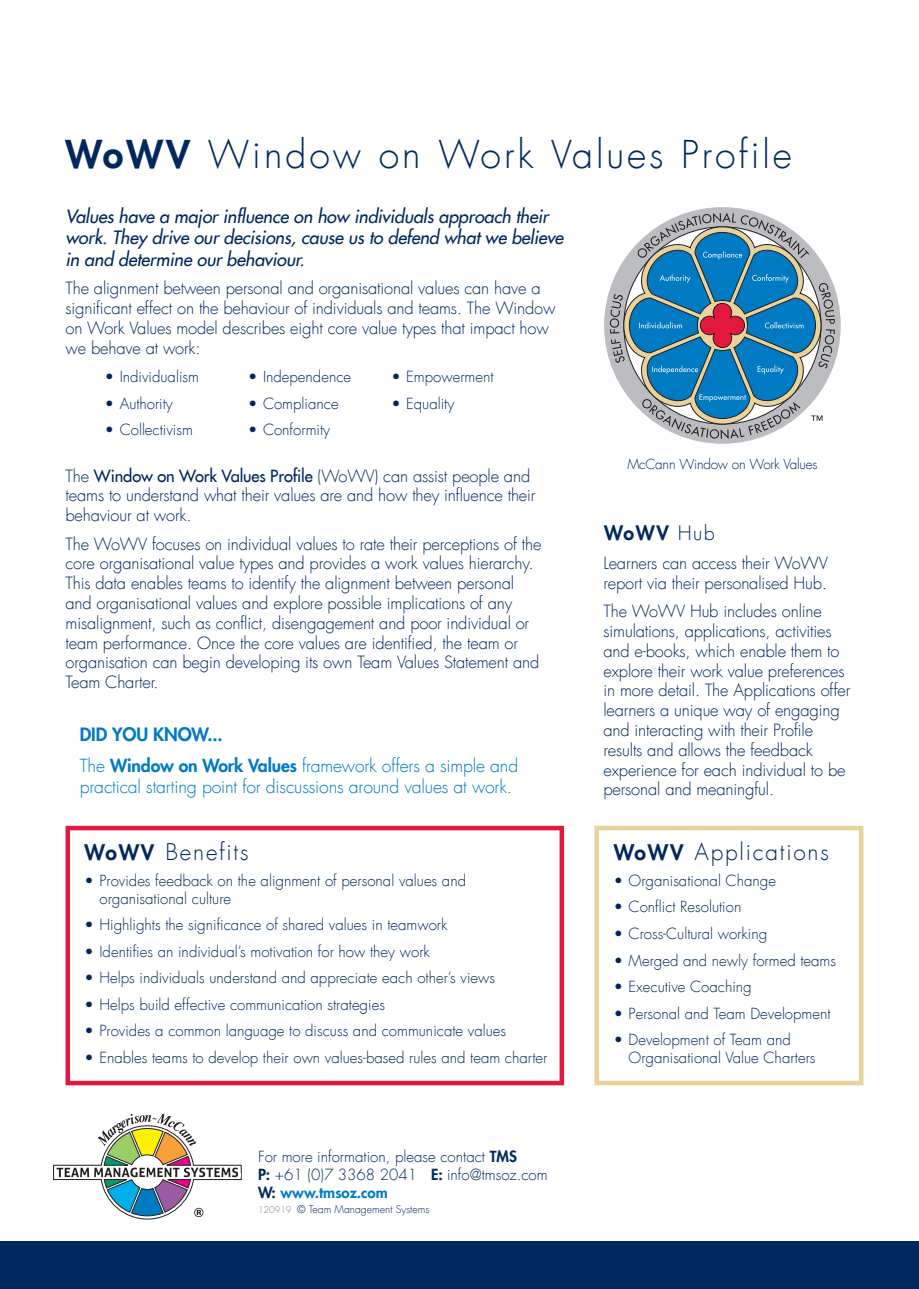
<style>
.page{position:relative;width:919px;height:1289px;background:#fff}
.page>*{position:absolute;margin:0;border:0;box-sizing:border-box;transform-origin:0 0}
.Intro_copy{font:300 37.5px "Futura LT";letter-spacing:.08em;color:#00285f}
.Intro_copy-2{font:300 22.5px "Futura LT";letter-spacing:.08em;color:#00285f}
.Intro_copy-3{font:800 19.5px "Futura LT";color:#00285f}
.BodyCopy{font:italic 18px/21.6px "Futura LT";letter-spacing:-.01em;color:#00285f}
.QUOTE{font:800 18px "Futura LT";letter-spacing:-.01em;color:#007ac2}
.QUOTE-2{font:300 17.7px/21.1px "Futura LT";letter-spacing:-.01em;color:#007ac2}
.BodyCopy-2{font:300 16.5px/19.8px "Futura LT";letter-spacing:-.01em;color:#00285f}
.For_more_information{font:300 15px/18px "Futura LT";color:#00285f}
.BodyCopy-3{font:300 13.5px "Futura LT";letter-spacing:-.015em;color:#00285f}
.For_more_information-2{font:300 10.5px "Futura LT";color:#00285f}
.s1{font-weight:800}
.s2{font-weight:400}
.s3{font-weight:800;font-size:21px}
.s4{font-weight:800;color:#007ac2}
.s5{font-size:9px;color:#867f7c}
.s6{font-weight:300}
</style>
<div class="page">
<div style="left:0;top:1241px;width:918px;height:47px;background:#00285f"></div>
<div style="left:594px;top:825px;width:269px;height:260px;border:4px solid #e9d39c"></div>
<svg style="left:609px;top:213px;width:225px;height:226px"></svg>
<svg style="left:53px;top:1113px;width:189px;height:106px"></svg>
<div style="left:65px;top:825px;width:499px;height:260px;border:4px solid #e4183e"></div>
<p class="Intro_copy" style="left:65px;top:131px;width:728px"><span class="s1">WoWV</span> Window on Work Values Profile</p>
<p class="BodyCopy" style="left:65px;top:205px;width:499px">Values have a major influence on how individuals approach their work. They drive our decisions, cause us to defend what we believe in and determine our behaviour.</p>
<p class="BodyCopy-2" style="left:65px;top:279px;width:491px">The alignment between personal and organisational values can have a significant effect on the behaviour of individuals and teams. The Window on Work Values model describes eight core value types that impact how we behave at work:</p>
<p class="For_more_information" style="left:105px;top:368px;width:96px">• Individualism</p>
<p class="For_more_information" style="left:105px;top:395px;width:69px">• Authority</p>
<p class="For_more_information" style="left:105px;top:421px;width:90px">• Collectivism</p>
<p class="For_more_information" style="left:248px;top:368px;width:105px">• Independence</p>
<p class="For_more_information" style="left:248px;top:395px;width:92px">• Compliance</p>
<p class="For_more_information" style="left:248px;top:421px;width:84px">• Conformity</p>
<p class="For_more_information" style="left:391px;top:368px;width:104px">• Empowerment</p>
<p class="For_more_information" style="left:391px;top:395px;width:64px">• Equality</p>
<p class="BodyCopy-2" style="left:65px;top:466px;width:471px">The <span class="s2">Window on Work Values Profile</span> (WoWV) can assist people and teams to understand what their values are and how they influence their behaviour at work.</p>
<p class="BodyCopy-2" style="left:65px;top:534px;width:477px">The WoWV focuses on individual values to rate their perceptions of the core organisational value types and provides a work values hierarchy.<br>This data enables teams to identify the alignment between personal and organisational values and explore possible implications of any misalignment, such as conflict, disengagement and poor individual or team performance. Once the core values are identified, the team or organisation can begin developing its own Team Values Statement and Team Charter.</p>
<p class="QUOTE" style="left:80px;top:722px;width:144px">DID YOU KNOW...</p>
<p class="QUOTE-2" style="left:80px;top:755px;width:440px">The <span class="s1">Window on Work Values</span> framework offers a simple and practical starting point for discussions around values at work.</p>
<p class="Intro_copy-2" style="left:85px;top:838px;width:165px"><span class="s3">WoWV</span> Benefits</p>
<p class="For_more_information" style="left:99px;top:871px;width:368px;text-indent:-15px">• Provides feedback on the alignment of personal values and organisational culture</p>
<p class="For_more_information" style="left:85px;top:916px;width:364px">• Highlights the significance of shared values in teamwork</p>
<p class="For_more_information" style="left:85px;top:942px;width:347px">• Identifies an individual’s motivation for how they work</p>
<p class="For_more_information" style="left:85px;top:969px;width:412px">• Helps individuals understand and appreciate each other’s views</p>
<p class="For_more_information" style="left:85px;top:995px;width:302px">• Helps build effective communication strategies</p>
<p class="For_more_information" style="left:85px;top:1022px;width:423px">• Provides a common language to discuss and communicate values</p>
<p class="For_more_information" style="left:85px;top:1048px;width:464px">• Enables teams to develop their own values-based rules and team charter</p>
<p class="For_more_information" style="left:258px;top:1147px;width:291px">For more information, please contact <span class="s1">TMS<br>P:</span> +61 (0)7 3368 2041 <span class="s1">E:</span> info@tmsoz.com<br><span class="s1">W:</span> <span class="s4">www.tmsoz.com</span></p>
<p class="For_more_information-2" style="left:258px;top:1203px;width:173px"><span class="s5">120919</span> © Team Management Systems</p>
<p class="BodyCopy-3" style="left:627px;top:456px;width:191px">McCann Window on Work Values</p>
<p class="Intro_copy-3" style="left:604px;top:519px;width:112px">WoWV <span class="s6">Hub</span></p>
<p class="BodyCopy-2" style="left:603px;top:553px;width:226px">Learners can access their WoWV report via their personalised Hub.</p>
<p class="BodyCopy-2" style="left:603px;top:601px;width:248px">The WoWV Hub includes online simulations, applications, activities and e-books, which enable them to explore their work value preferences in more detail. The Applications offer learners a unique way of engaging and interacting with their Profile results and allows the feedback experience for each individual to be personal and meaningful.</p>
<p class="Intro_copy-2" style="left:613px;top:838px;width:217px"><span class="s3">WoWV</span> Applications</p>
<p class="For_more_information" style="left:613px;top:872px;width:164px">• Organisational Change</p>
<p class="For_more_information" style="left:613px;top:898px;width:129px">• Conflict Resolution</p>
<p class="For_more_information" style="left:613px;top:925px;width:155px">• Cross-Cultural working</p>
<p class="For_more_information" style="left:613px;top:951px;width:224px">• Merged and newly formed teams</p>
<p class="For_more_information" style="left:613px;top:978px;width:140px">• Executive Coaching</p>
<p class="For_more_information" style="left:613px;top:1004px;width:218px">• Personal and Team Development</p>
<p class="For_more_information" style="left:628px;top:1031px;width:188px;text-indent:-15px">• Development of Team and<br>Organisational Value Charters</p>
</div>
